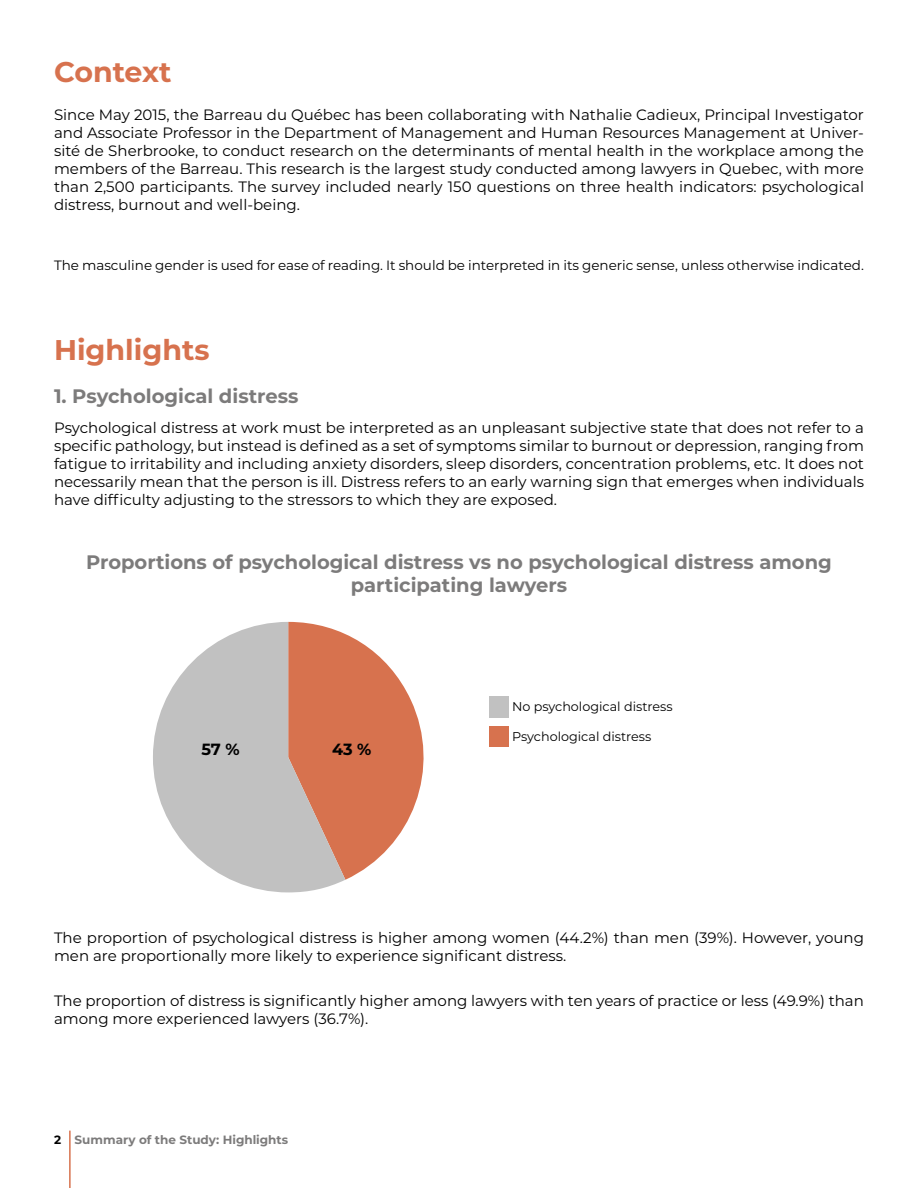
<style>
.page{position:relative;width:918px;height:1188px;background:#fff}
.page>*{position:absolute;margin:0;border:0;box-sizing:border-box;transform-origin:0 0}
.Titre{font:700 28.5px "Montserrat";color:#d7724e}
.Soustitre{font:700 19.5px/22.5px "Montserrat";color:#7c7b7b;text-align:center}
.t1{font:700 16.2px "Montserrat";color:#000}
.t2{font:15px/18px "Montserrat";color:#000;text-align:justify}
.t3{font:13.5px "Montserrat";color:#000}
.t4{font:12.75px "Montserrat";color:#000}
.t5{font:700 12px "Montserrat";color:#7c7b7b}
.s1{color:#000}
</style>
<div class="page">
<hr style="left:69px;top:1131px;width:2px;height:57px;background:#d7724e">
<div style="left:489px;top:696px;width:20px;height:21px;background:#c1c1c1"></div>
<div style="left:489px;top:726px;width:20px;height:21px;background:#d7724e"></div>
<svg style="left:345px;top:634px;width:79px;height:246px"></svg>
<svg style="left:153px;top:622px;width:192px;height:270px;fill:#c1c1c1"></svg>
<p class="Titre" style="left:54px;top:51px;width:119px">Context</p>
<p class="t2" style="left:54px;top:105px;width:812px">Since May 2015, the Barreau du Québec has been collaborating with Nathalie Cadieux, Principal Investigator and Associate Professor in the Department of Management and Human Resources Management at Univer&shy;sité de Sherbrooke, to conduct research on the determinants of mental health in the workplace among the members of the Barreau. This research is the largest study conducted among lawyers in Quebec, with more than 2,500 participants. The survey included nearly 150 questions on three health indicators: psychological distress, burnout and well-being.</p>
<p class="t3" style="left:54px;top:256px;width:811px">The masculine gender is used for ease of reading. It should be interpreted in its generic sense, unless otherwise indicated.</p>
<p class="Titre" style="left:54px;top:329px;width:157px">Highlights</p>
<p class="Soustitre" style="left:54px;top:383px;width:246px">1. Psychological distress</p>
<p class="t2" style="left:54px;top:418px;width:812px">Psychological distress at work must be interpreted as an unpleasant subjective state that does not refer to a specific pathology, but instead is defined as a set of symptoms similar to burnout or depression, ranging from fatigue to irritability and including anxiety disorders, sleep disorders, concentration problems, etc. It does not necessarily mean that the person is ill. Distress refers to an early warning sign that emerges when individuals have difficulty adjusting to the stressors to which they are exposed.</p>
<p class="Soustitre" style="left:86px;top:550px;width:747px">Proportions of psychological distress vs no psychological distress among participating lawyers</p>
<p class="t1" style="left:202px;top:737px;width:40px">57 %</p>
<p class="t1" style="left:332px;top:737px;width:41px">43 %</p>
<p class="t4" style="left:512px;top:698px;width:162px">No psychological distress</p>
<p class="t4" style="left:512px;top:728px;width:141px">Psychological distress</p>
<p class="t2" style="left:54px;top:928px;width:812px">The proportion of psychological distress is higher among women (44.2%) than men (39%). However, young men are proportionally more likely to experience significant distress.</p>
<p class="t2" style="left:54px;top:991px;width:811px">The proportion of distress is significantly higher among lawyers with ten years of practice or less (49.9%) than among more experienced lawyers (36.7%).</p>
<p class="t5" style="left:54px;top:1131px;width:236px"><span class="s1">2</span> Summary of the Study: Highlights</p>
</div>
